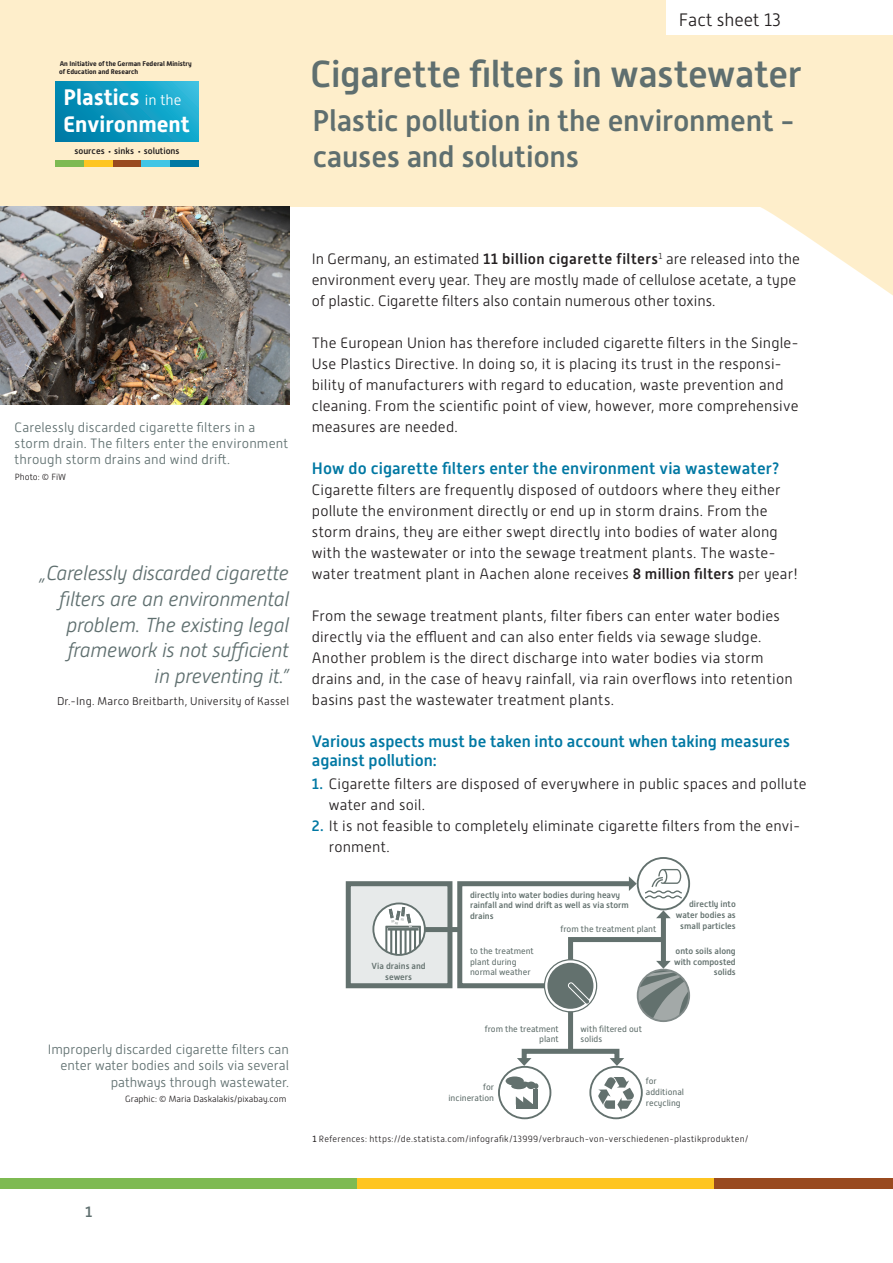
<style>
.page{position:relative;width:893px;height:1263px;background:#fff}
.page>*{position:absolute;margin:0;border:0;box-sizing:border-box;transform-origin:0 0}
.t1{font:500 37.5px "Alwyn New";letter-spacing:-.01em;color:#5f6f6f}
.t2{font:500 30px/36px "Alwyn New";letter-spacing:-.01em;color:#5f6f6f}
.t3{font:700 22.35px/26.8px "Alwyn New";color:#fff}
.Zitat{font:italic 300 20.25px/25.8px "Alwyn New";letter-spacing:-.015em;color:#5f6f6f;text-align:right}
.t4{font:300 18px "Alwyn New";color:#231f20}
.H3N{font:500 16.5px/18.8px "Alwyn New";color:#0078a3}
.text{font:500 16.5px "Alwyn New";letter-spacing:.01em;color:#0078a3}
.text-2{font:300 15px/21px "Alwyn New";letter-spacing:.01em;color:#231f20}
.t5{font:500 15px "Alwyn New";color:#5f6f6f}
.Bildüberschrift3{font:300 13.5px/16.2px "Alwyn New";letter-spacing:.005em;color:#5f6f6f}
.Zitat-2{font:300 11.25px "Alwyn New";letter-spacing:.02em;color:#231f20}
.Bildunterschrift{font:300 9px "Alwyn New";letter-spacing:.03em;color:#231f20}
.Bildunterschrift-2{font:300 9px "Alwyn New";color:#231f20}
.t6{font:500 9px "Alwyn New";color:#231f20}
.t7{font:500 8.85px/10.5px "Alwyn New";color:#63716e;text-align:right}
.t8{font:8.85px/10.5px "Alwyn New";color:#63716e}
.t9{font:700 6.9px/8.2px "Alwyn New";color:#231f20}
.s1{font-weight:300;font-size:14.7px}
.s2{font-weight:500}
.s3{font-weight:500;color:#0078a3}
.s4{font-weight:400}
</style>
<div class="page">
<div style="left:0;top:0;width:893px;height:207px;background:#feeec9"></div>
<div style="left:0;top:1178px;width:357px;height:10px;background:#7eba52"></div>
<div style="left:357px;top:1178px;width:357px;height:10px;background:#fec521"></div>
<div style="left:714px;top:1178px;width:179px;height:10px;background:#994a1f"></div>
<svg style="left:56px;top:81px;width:142px;height:60px;background:#0f99c0"></svg>
<div style="left:56px;top:160px;width:28px;height:6px;background:#7eba52"></div>
<div style="left:84px;top:160px;width:29px;height:6px;background:#fec521"></div>
<div style="left:113px;top:160px;width:28px;height:6px;background:#994a1f"></div>
<div style="left:141px;top:160px;width:29px;height:6px;background:#41c5e5"></div>
<div style="left:170px;top:160px;width:28px;height:6px;background:#0078a3"></div>
<div style="left:666px;top:0;width:227px;height:35px;background:#fff"></div>
<svg style="left:761px;top:207px;width:132px;height:89px"></svg>
<img style="left:0;top:207px;width:289px;height:197px">
<div style="left:348px;top:884px;width:102px;height:102px;background:#e7eaea"></div>
<div style="left:346px;top:881px;width:106px;height:107px;border:5px solid #63716e"></div>
<svg style="left:598px;top:1077px;width:36px;height:35px"></svg>
<div style="left:589px;top:1066px;width:54px;height:53px;border:2px solid #63716e;border-radius:50%"></div>
<div style="left:533px;top:1089px;width:5px;height:20px;background:#63716e"></div>
<div style="left:506px;top:1076px;width:18px;height:9px;background:#63716e;border-radius:50%"></div>
<svg style="left:511px;top:1081px;width:27px;height:8px"></svg>
<div style="left:516px;top:1104px;width:18px;height:5px;background:#63716e"></div>
<svg style="left:516px;top:1096px;width:17px;height:8px"></svg>
<div style="left:498px;top:1066px;width:53px;height:53px;border:2px solid #63716e;border-radius:50%"></div>
<div style="left:568px;top:1011px;width:5px;height:40px;background:#63716e"></div>
<div style="left:522px;top:1049px;width:97px;height:14px;border:5px solid #63716e"></div>
<svg style="left:517px;top:1058px;width:14px;height:8px"></svg>
<svg style="left:610px;top:1058px;width:14px;height:8px"></svg>
<div style="left:637px;top:857px;width:53px;height:53px;border:2px solid #63716e;border-radius:50%"></div>
<svg style="left:455px;top:869px;width:234px;height:152px"></svg>
<div style="left:424px;top:927px;width:37px;height:5px;background:#63716e"></div>
<svg style="left:373px;top:903px;width:52px;height:52px"></svg>
<svg style="left:385px;top:907px;width:36px;height:48px;background:#bec3c2"></svg>
<div style="left:372px;top:902px;width:54px;height:54px;border:2px solid #63716e;border-radius:50%"></div>
<p class="t9" style="left:59px;top:59px;width:134px">An Initiative of the German Federal Ministry of Education and Research</p>
<p class="t3" style="left:64px;top:84px;width:128px">Plastics <span class="s1">in the<br></span>Environment</p>
<p class="t6" style="left:74px;top:146px;width:32px">sources</p>
<p class="t6" style="left:114px;top:146px;width:21px">sinks</p>
<p class="t6" style="left:144px;top:146px;width:37px">solutions</p>
<p class="t4" style="left:679px;top:10px;width:103px">Fact sheet 13</p>
<p class="t1" style="left:310px;top:52px;width:493px">Cigarette filters in wastewater</p>
<p class="t2" style="left:312px;top:103px;width:484px">Plastic pollution in the environment - causes and solutions</p>
<p class="Bildüberschrift3" style="left:14px;top:419px;width:275px">Carelessly discarded cigarette filters in a storm drain. The filters enter the environment through storm drains and wind drift.</p>
<p class="Bildunterschrift-2" style="left:15px;top:472px;width:53px">Photo: © FiW</p>
<p class="Zitat" style="left:39px;top:560px;width:251px">„Carelessly discarded cigarette filters are an environmental problem. The existing legal framework is not sufficient<br>in preventing it.”</p>
<p class="Zitat-2" style="left:57px;top:695px;width:234px">Dr.-Ing. Marco Breitbarth, University of Kassel</p>
<p class="Bildüberschrift3" style="left:48px;top:1041px;width:243px;text-align:right">Improperly discarded cigarette filters can enter water bodies and soils via several pathways through wastewater.</p>
<p class="Bildunterschrift-2" style="left:125px;top:1094px;width:163px">Graphic: © Maria Daskalakis/pixabay.com</p>
<p class="text-2" style="left:312px;top:248px;width:490px">In Germany, an estimated <span class="s2">11 billion cigarette filters</span><sup>1</sup> are released into the environment every year. They are mostly made of cellulose acetate, a type of plastic. Cigarette filters also contain numerous other toxins.</p>
<p class="text-2" style="left:312px;top:332px;width:488px">The European Union has therefore included cigarette filters in the Single-</p>
<p class="text-2" style="left:312px;top:353px;width:488px">Use Plastics Directive. In doing so, it is placing its trust in the responsi&shy;bility of manufacturers with regard to education, waste prevention and cleaning. From the scientific point of view, however, more comprehensive measures are needed.</p>
<p class="text" style="left:312px;top:459px;width:469px">How do cigarette filters enter the environment via wastewater?</p>
<p class="text-2" style="left:312px;top:479px;width:488px">Cigarette filters are frequently disposed of outdoors where they either pollute the environment directly or end up in storm drains. From the storm drains, they are either swept directly into bodies of water along with the wastewater or into the sewage treatment plants. The waste&shy;water treatment plant in Aachen alone receives <span class="s2">8 million filters</span> per year!</p>
<p class="text-2" style="left:312px;top:605px;width:470px">From the sewage treatment plants, filter fibers can enter water bodies directly via the effluent and can also enter fields via sewage sludge.</p>
<p class="text-2" style="left:312px;top:647px;width:453px">Another problem is the direct discharge into water bodies via storm</p>
<p class="text-2" style="left:312px;top:668px;width:482px">drains and, in the case of heavy rainfall, via rain overflows into retention basins past the wastewater treatment plants.</p>
<p class="H3N" style="left:312px;top:732px;width:480px">Various aspects must be taken into account when taking measures against pollution:</p>
<p class="text-2" style="left:329px;top:773px;width:479px;text-indent:-17px"><span class="s3">1.</span> Cigarette filters are disposed of everywhere in public spaces and pollute water and soil.</p>
<p class="text-2" style="left:329px;top:815px;width:473px;text-indent:-17px"><span class="s3">2.</span> It is not feasible to completely eliminate cigarette filters from the envi&shy;ronment.</p>
<p class="t7" style="left:372px;top:961px;width:56px;text-align:center">Via drains and sewers</p>
<p class="t7" style="left:470px;top:889px;width:160px;text-align:left">directly into water bodies during heavy rainfall and wind drift as well as via storm drains</p>
<p class="t7" style="left:676px;top:899px;width:61px">directly into water bodies as small particles</p>
<p class="t7" style="left:674px;top:946px;width:63px">onto soils along with composted solids</p>
<p class="t8" style="left:561px;top:924px;width:97px">from the treatment plant</p>
<p class="t8" style="left:470px;top:946px;width:65px">to the treatment plant during normal weather</p>
<p class="t8" style="left:580px;top:1023px;width:63px">with filtered out solids</p>
<p class="t8" style="left:485px;top:1023px;width:75px;text-align:right">from the treatment plant</p>
<p class="t8" style="left:448px;top:1082px;width:47px;text-align:right">for incineration</p>
<p class="t8" style="left:646px;top:1076px;width:40px">for additional recycling</p>
<p class="Bildunterschrift" style="left:312px;top:1134px;width:438px"><span class="s4">1</span> References: https://de.statista.com/infografik/13999/verbrauch-von-verschiedenen-plastikprodukten/</p>
<p class="t5" style="left:85px;top:1203px;width:9px">1</p>
</div>
